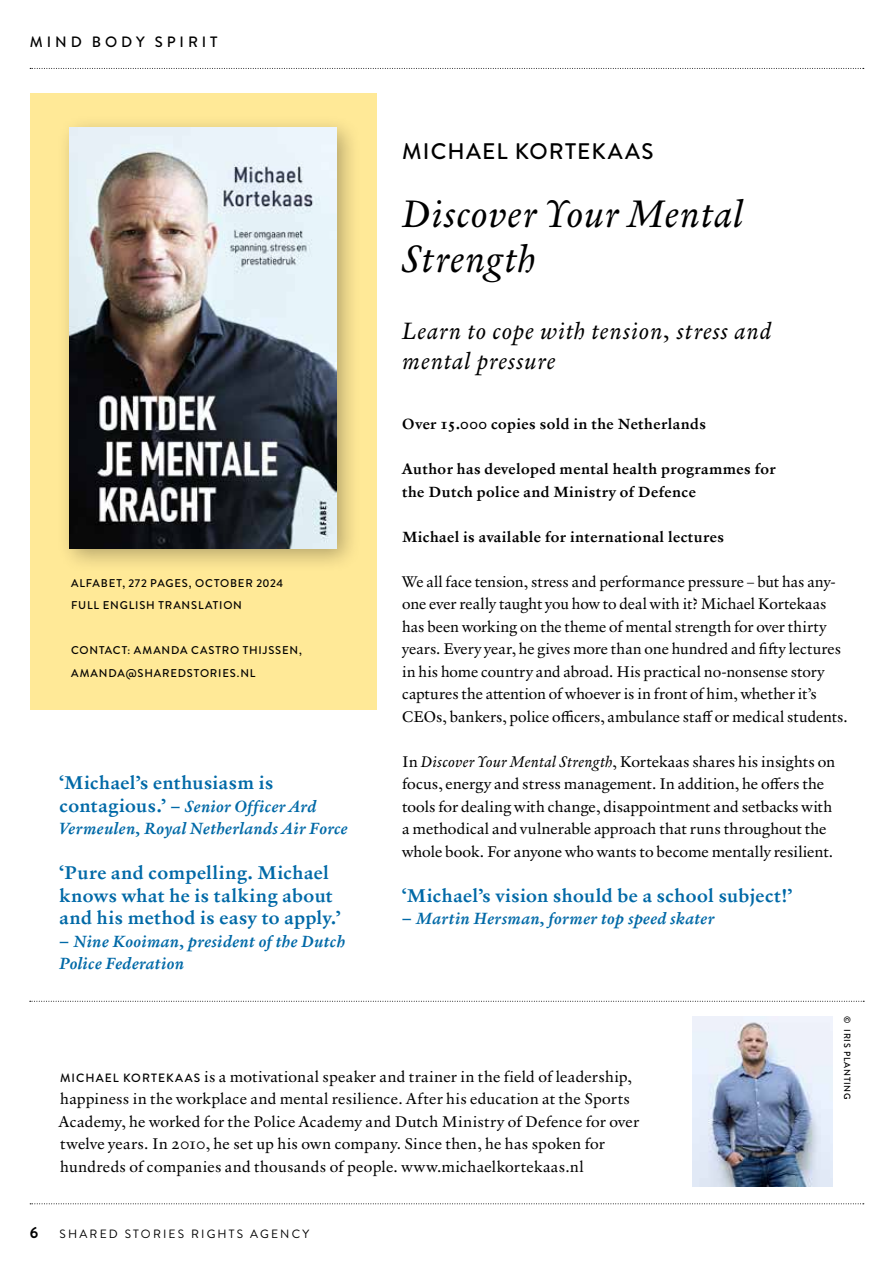
<style>
.page{position:relative;width:893px;height:1263px;background:#fff}
.page>*{position:absolute;margin:0;border:0;box-sizing:border-box;transform-origin:0 0}
.t1{font:italic 39px/45px "Verdigris MVB Pro Text";letter-spacing:.02em;color:#000}
.t2{font:italic 24px/30px "Verdigris MVB Pro Text";letter-spacing:.035em;color:#000}
.t3{font:500 22.5px "Brandon Grotesque";letter-spacing:.05em;color:#000}
.t4{font:700 18.75px/22.5px "Verdigris MVB Pro Text";letter-spacing:.025em;color:#0069a7}
.t5{font:italic 700 16.5px/22.5px "Verdigris MVB Pro Text";letter-spacing:.02em;color:#0069a7}
.t6{font:15.75px/22.5px "Verdigris MVB Pro Text";letter-spacing:.01em;color:#000}
.t7{font:700 15.75px "Brandon Grotesque";color:#000}
.t8{font:700 15px/22.5px "Verdigris MVB Pro Text";letter-spacing:.03em;color:#000}
.t9{font:500 15px "Brandon Grotesque";letter-spacing:.26em;color:#000}
.t10{font:12px "Brandon Grotesque";letter-spacing:.18em;color:#000}
.t11{font:500 11.25px/22.5px "Brandon Grotesque";letter-spacing:.075em;color:#000}
.t12{font:500 9px "Brandon Grotesque";letter-spacing:.08em;color:#000}
.s1{font-style:normal;font-size:18.75px}
.s2{font-style:italic}
.s3{font-family:"Brandon Grotesque";font-weight:500;font-size:12px}
</style>
<div class="page">
<svg style="left:30px;top:68px;width:834px;height:1px"></svg>
<svg style="left:30px;top:1203px;width:834px;height:1px"></svg>
<div style="left:30px;top:94px;width:346px;height:616px;background:#ffe997"></div>
<div style="left:56px;top:114px;width:305px;height:459px;background:#000;opacity:.3"></div>
<img style="left:70px;top:128px;width:266px;height:421px">
<svg style="left:30px;top:1001px;width:834px;height:1px"></svg>
<img style="left:693px;top:1016px;width:140px;height:170px">
<p class="t9" style="left:30px;top:31px;width:189px">MIND BODY SPIRIT</p>
<p class="t11" style="left:71px;top:572px;width:213px">ALFABET, 272 PAGES, OCTOBER 2024<br>FULL ENGLISH TRANSLATION</p>
<p class="t11" style="left:71px;top:639px;width:232px">CONTACT: AMANDA CASTRO THIJSSEN,<br>AMANDA@SHAREDSTORIES.NL</p>
<p class="t4" style="left:60px;top:771px;width:215px">‘Michael’s enthusiasm is</p>
<p class="t5" style="left:60px;top:795px;width:290px"><span class="s1">contagious.’ –</span> Senior Officer Ard<br>Vermeulen, Royal Netherlands Air Force</p>
<p class="t4" style="left:60px;top:861px;width:282px">‘Pure and compelling. Michael knows what he is talking about and his method is easy to apply.’</p>
<p class="t5" style="left:60px;top:930px;width:287px"><span class="s1">–</span> Nine Kooiman, president of the Dutch<br>Police Federation</p>
<h3 class="t3" style="left:402px;top:136px;width:253px">MICHAEL KORTEKAAS</h3>
<h1 class="t1" style="left:402px;top:190px;width:343px">Discover Your Mental<br>Strength</h1>
<h2 class="t2" style="left:402px;top:316px;width:371px">Learn to cope with tension, stress and mental pressure</h2>
<p class="t8" style="left:402px;top:412px;width:305px">Over 15.000 copies sold in the Netherlands</p>
<p class="t8" style="left:402px;top:457px;width:375px">Author has developed mental health programmes for the Dutch police and Ministry of Defence</p>
<p class="t8" style="left:402px;top:525px;width:323px">Mich ael is available for international lectures</p>
<p class="t6" style="left:402px;top:570px;width:447px">We all face tension, stress and performance pressure – but has any&shy;one ever really taught you how to deal with it? Michael Kortekaas has been working on the theme of mental strength for over thirty years. Every year, he gives more than one hundred and fifty lectures in his home country and abroad. His practical no-nonsense story captures the attention of whoever is in front of him, whether it’s CEOs, bankers, police officers, ambulance staff or medical students.</p>
<p class="t6" style="left:402px;top:750px;width:435px">In <span class="s2">Discover Your Mental Strength</span>, Kortekaas shares his insights on focus, energy and stress management. In addition, he offers the tools for dealing with change, disappointment and setbacks with a methodical and vulnerable approach that runs throughout the whole book. For anyone who wants to become mentally resilient.</p>
<p class="t4" style="left:402px;top:884px;width:392px">‘Michael’s vision should be a school subject!’</p>
<p class="t5" style="left:402px;top:907px;width:314px"><span class="s1">–</span> Martin Hersman, former top speed skater</p>
<p class="t6" style="left:59px;top:1065px;width:582px"><span class="s3">MICHAEL KORTEKAAS</span> is a motivational speaker and trainer in the field of leadership, happiness in the workplace and mental resilience. After his education at the Sports Academy, he worked for the Police Academy and Dutch Ministry of Defence for over twelve years. In 2010, he set up his own company. Since then, he has spoken for hundreds of companies and thousands of people. www.michaelkortekaas.nl</p>
<p class="t7" style="left:30px;top:1221px;width:10px">6</p>
<p class="t10" style="left:60px;top:1225px;width:251px">SHARED STORIES RIGHTS AGENCY</p>
<p class="t12" style="left:853px;top:1016px;width:85px;rotate:90deg">© IRIS PLANTING</p>
</div>
